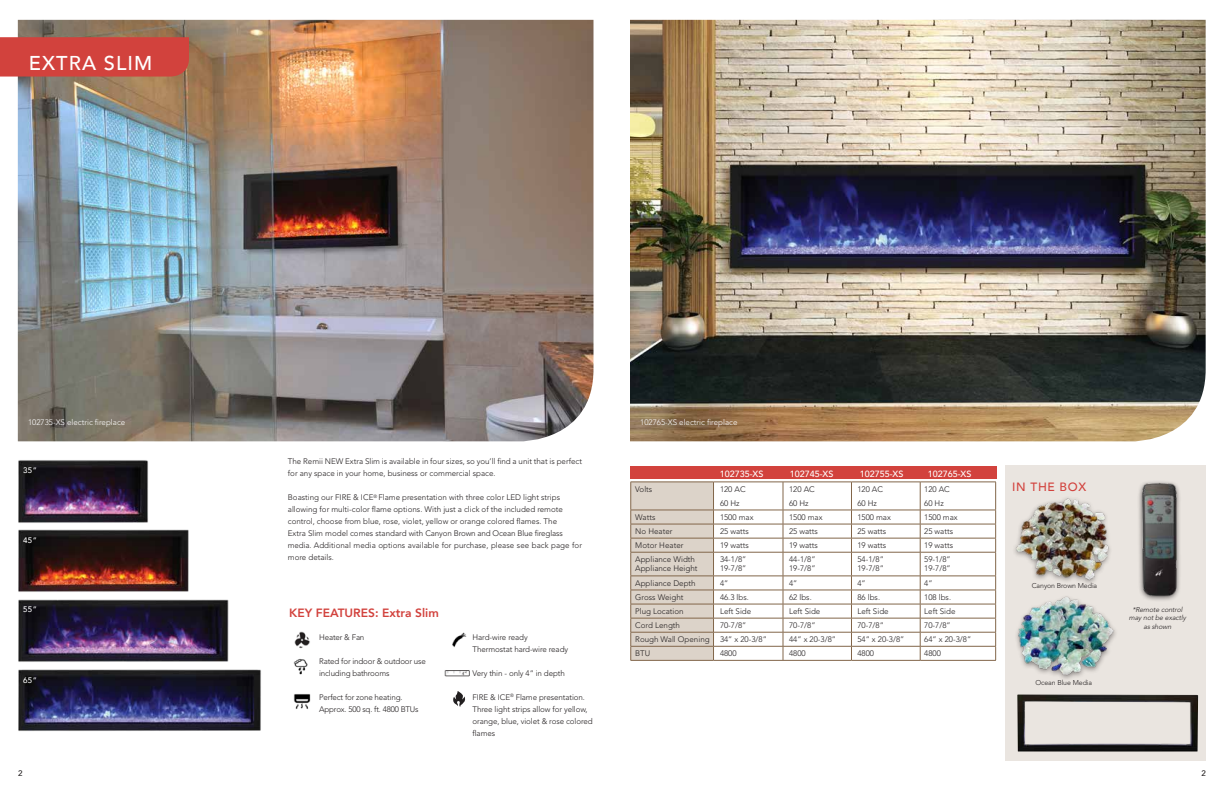
<style>
.page{position:relative;width:1224px;height:792px;background:#fff}
.page>*{position:absolute;margin:0;border:0;box-sizing:border-box;transform-origin:0 0}
.t1{font:500 20px "Avenir";letter-spacing:.055em;color:#fff}
.t2{font:800 12px "Avenir";color:#d2423d}
.t3{font:500 12px "Avenir";letter-spacing:.055em;color:#d2423d}
.t4{font:500 9px "Avenir";color:#fff}
.t5{font:300 8px/14px "Avenir";color:#231f20}
.t6{font:300 8px/12px "Avenir";letter-spacing:-.02em;color:#231f20}
.t7{font:300 8px "Avenir";color:#fff}
.t8{font:500 8px "Avenir";letter-spacing:.055em;color:#fff}
.t9{font:500 8px "Avenir";color:#231f20}
.t10{font:italic 300 7px/8.4px "Avenir";color:#231f20;text-align:center}
.t11{font:300 7px "Avenir";letter-spacing:-.01em;color:#231f20}
</style>
<div class="page">
<img style="left:18px;top:20px;width:576px;height:421px">
<img style="left:630px;top:20px;width:576px;height:421px">
<div style="left:0;top:37px;width:189px;height:40px;background:#d2423d"></div>
<img style="left:18px;top:535px;width:171px;height:57px">
<img style="left:18px;top:599px;width:211px;height:63px">
<img style="left:18px;top:669px;width:243px;height:62px">
<img style="left:18px;top:460px;width:171px;height:75px">
<hr style="left:631px;top:660px;width:83px;height:1px;background:#82664a">
<svg style="left:631px;top:482px;width:83px;height:178px;background:#d5cabf"></svg>
<hr style="left:714px;top:482px;width:69px;height:1px;background:#82664a">
<hr style="left:783px;top:482px;width:68px;height:1px;background:#82664a">
<hr style="left:851px;top:482px;width:69px;height:1px;background:#82664a">
<hr style="left:920px;top:482px;width:76px;height:1px;background:#82664a">
<svg style="left:783px;top:482px;width:1px;height:178px"></svg>
<svg style="left:851px;top:482px;width:1px;height:178px"></svg>
<svg style="left:920px;top:482px;width:1px;height:178px"></svg>
<hr style="left:714px;top:510px;width:69px;height:1px;background:#82664a">
<hr style="left:783px;top:510px;width:68px;height:1px;background:#82664a">
<hr style="left:851px;top:510px;width:69px;height:1px;background:#82664a">
<hr style="left:920px;top:510px;width:76px;height:1px;background:#82664a">
<hr style="left:714px;top:524px;width:69px;height:1px;background:#82664a">
<hr style="left:783px;top:524px;width:68px;height:1px;background:#82664a">
<hr style="left:851px;top:524px;width:69px;height:1px;background:#82664a">
<hr style="left:920px;top:524px;width:76px;height:1px;background:#82664a">
<hr style="left:714px;top:538px;width:69px;height:1px;background:#82664a">
<hr style="left:783px;top:538px;width:68px;height:1px;background:#82664a">
<hr style="left:851px;top:538px;width:69px;height:1px;background:#82664a">
<hr style="left:920px;top:538px;width:76px;height:1px;background:#82664a">
<hr style="left:714px;top:552px;width:69px;height:1px;background:#82664a">
<hr style="left:783px;top:552px;width:68px;height:1px;background:#82664a">
<hr style="left:851px;top:552px;width:69px;height:1px;background:#82664a">
<hr style="left:920px;top:552px;width:76px;height:1px;background:#82664a">
<hr style="left:714px;top:576px;width:69px;height:1px;background:#82664a">
<hr style="left:783px;top:576px;width:68px;height:1px;background:#82664a">
<hr style="left:851px;top:576px;width:69px;height:1px;background:#82664a">
<hr style="left:920px;top:576px;width:76px;height:1px;background:#82664a">
<hr style="left:714px;top:590px;width:69px;height:1px;background:#82664a">
<hr style="left:783px;top:590px;width:68px;height:1px;background:#82664a">
<hr style="left:851px;top:590px;width:69px;height:1px;background:#82664a">
<hr style="left:920px;top:590px;width:76px;height:1px;background:#82664a">
<hr style="left:714px;top:604px;width:69px;height:1px;background:#82664a">
<hr style="left:783px;top:604px;width:68px;height:1px;background:#82664a">
<hr style="left:851px;top:604px;width:69px;height:1px;background:#82664a">
<hr style="left:920px;top:604px;width:76px;height:1px;background:#82664a">
<hr style="left:714px;top:618px;width:69px;height:1px;background:#82664a">
<hr style="left:783px;top:618px;width:68px;height:1px;background:#82664a">
<hr style="left:851px;top:618px;width:69px;height:1px;background:#82664a">
<hr style="left:920px;top:618px;width:76px;height:1px;background:#82664a">
<hr style="left:714px;top:632px;width:69px;height:1px;background:#82664a">
<hr style="left:783px;top:632px;width:68px;height:1px;background:#82664a">
<hr style="left:851px;top:632px;width:69px;height:1px;background:#82664a">
<hr style="left:920px;top:632px;width:76px;height:1px;background:#82664a">
<hr style="left:714px;top:646px;width:69px;height:1px;background:#82664a">
<hr style="left:783px;top:646px;width:68px;height:1px;background:#82664a">
<hr style="left:851px;top:646px;width:69px;height:1px;background:#82664a">
<hr style="left:920px;top:646px;width:76px;height:1px;background:#82664a">
<hr style="left:714px;top:660px;width:69px;height:1px;background:#82664a">
<hr style="left:783px;top:660px;width:68px;height:1px;background:#82664a">
<hr style="left:851px;top:660px;width:69px;height:1px;background:#82664a">
<hr style="left:920px;top:660px;width:76px;height:1px;background:#82664a">
<div style="left:630px;top:466px;width:366px;height:13px;background:#d2423d"></div>
<div style="left:1005px;top:466px;width:201px;height:295px;background:#eae5e0"></div>
<img style="left:1017px;top:694px;width:181px;height:58px">
<img style="left:294px;top:631px;width:16px;height:18px">
<img style="left:452px;top:632px;width:15px;height:16px">
<img style="left:444px;top:670px;width:26px;height:7px">
<img style="left:293px;top:659px;width:15px;height:16px">
<img style="left:293px;top:694px;width:18px;height:15px">
<svg style="left:453px;top:691px;width:12px;height:16px"></svg>
<div style="left:1137px;top:480px;width:44px;height:123px;background:#231f20;opacity:.75"></div>
<img style="left:1137px;top:480px;width:44px;height:119px">
<img style="left:982px;top:483px;width:128px;height:107px">
<img style="left:984px;top:582px;width:132px;height:97px">
<h1 class="t1" style="left:29px;top:45px;width:125px">EXTRA SLIM</h1>
<p class="t7" style="left:28px;top:418px;width:99px">102735-XS electric fireplace</p>
<p class="t7" style="left:640px;top:418px;width:99px">102765-XS electric fireplace</p>
<p class="t8" style="left:23px;top:464px;width:15px">35”</p>
<p class="t8" style="left:23px;top:534px;width:15px">45”</p>
<p class="t8" style="left:23px;top:602px;width:15px">55”</p>
<p class="t8" style="left:23px;top:673px;width:15px">65”</p>
<p class="t5" style="left:288px;top:456px;width:296px;line-height:12px">The Remii NEW Extra Slim is available in four sizes, so you’ll find a unit that is perfect for any space in your home, business or commercial space.</p>
<p class="t5" style="left:288px;top:492px;width:296px;line-height:12px">Boasting our FIRE &amp; ICE<sup>®</sup> Flame presentation with three color LED light strips allowing for multi-color flame options. With just a click of the included remote control, choose from blue, rose, violet, yellow or orange colored flames. The<br>Extra Slim model comes standard with Canyon Brown and Ocean Blue fireglass media. Additional media options available for purchase, please see back page for more details.</p>
<h2 class="t2" style="left:289px;top:604px;width:151px">KEY FEATURES: Extra Slim</h2>
<p class="t6" style="left:319px;top:631px;width:47px">Heater &amp; Fan</p>
<p class="t6" style="left:319px;top:655px;width:108px">Rated for indoor &amp; outdoor use including bathrooms</p>
<p class="t6" style="left:319px;top:691px;width:101px">Perfect for zone heating.<br>Approx. 500 sq. ft. 4800 BTUs</p>
<p class="t5" style="left:473px;top:631px;width:97px;line-height:12px">Hard-wire ready<br>Thermostat hard-wire ready</p>
<p class="t5" style="left:473px;top:666px;width:94px">Very thin - only 4” in depth</p>
<p class="t5" style="left:473px;top:691px;width:122px;line-height:12px">FIRE &amp; ICE<sup>®</sup> Flame presentation.<br>Three light strips allow for yellow, orange, blue, violet &amp; rose colored flames</p>
<p class="t5" style="left:635px;top:482px;width:19px">Volts</p>
<p class="t5" style="left:635px;top:510px;width:61px">Watts<br>No Heater<br>Motor Heater<br>Appliance Width</p>
<p class="t5" style="left:635px;top:561px;width:64px;line-height:15px">Appliance Height<br>Appliance Depth</p>
<p class="t5" style="left:635px;top:590px;width:76px">Gross Weight<br>Plug Location<br>Cord Length<br>Rough Wall Opening<br>BTU</p>
<p class="t4" style="left:720px;top:466px;width:45px">102735-XS</p>
<p class="t4" style="left:790px;top:466px;width:45px">102745-XS</p>
<p class="t4" style="left:860px;top:466px;width:45px">102755-XS</p>
<p class="t4" style="left:928px;top:466px;width:45px">102765-XS</p>
<p class="t5" style="left:720px;top:482px;width:35px">120 AC<br>60 Hz<br>1500 max<br>25 watts<br>19 watts<br>34-1/8”</p>
<p class="t5" style="left:720px;top:561px;width:28px;line-height:15px">19-7/8”<br>4”</p>
<p class="t5" style="left:720px;top:591px;width:48px">46.3 lbs.<br>Left Side<br>70-7/8”<br>34” x 20-3/8”<br>4800</p>
<p class="t5" style="left:789px;top:482px;width:35px">120 AC<br>60 Hz<br>1500 max<br>25 watts<br>19 watts<br>44-1/8”</p>
<p class="t5" style="left:789px;top:561px;width:28px;line-height:15px">19-7/8”<br>4”</p>
<p class="t5" style="left:789px;top:591px;width:48px">62 lbs.<br>Left Side<br>70-7/8”<br>44” x 20-3/8”<br>4800</p>
<p class="t5" style="left:857px;top:482px;width:35px">120 AC<br>60 Hz<br>1500 max<br>25 watts<br>19 watts<br>54-1/8”</p>
<p class="t5" style="left:857px;top:561px;width:28px;line-height:15px">19-7/8”<br>4”</p>
<p class="t5" style="left:857px;top:591px;width:48px">86 lbs.<br>Left Side<br>70-7/8”<br>54” x 20-3/8”<br>4800</p>
<p class="t5" style="left:924px;top:482px;width:35px">120 AC<br>60 Hz<br>1500 max<br>25 watts<br>19 watts<br>59-1/8”</p>
<p class="t5" style="left:924px;top:561px;width:28px;line-height:15px">19-7/8”<br>4”</p>
<p class="t5" style="left:924px;top:591px;width:48px">108 lbs.<br>Left Side<br>70-7/8”<br>64” x 20-3/8”<br>4800</p>
<h2 class="t3" style="left:1012px;top:477px;width:75px">IN THE BOX</h2>
<p class="t11" style="left:1032px;top:582px;width:67px">Canyon Brown Media</p>
<p class="t11" style="left:1035px;top:679px;width:58px">Ocean Blue Media</p>
<p class="t10" style="left:1129px;top:605px;width:60px">*Remote control may notbe exactly as shown</p>
<p class="t9" style="left:18px;top:766px;width:6px">2</p>
<p class="t9" style="left:1202px;top:766px;width:6px">2</p>
</div>
